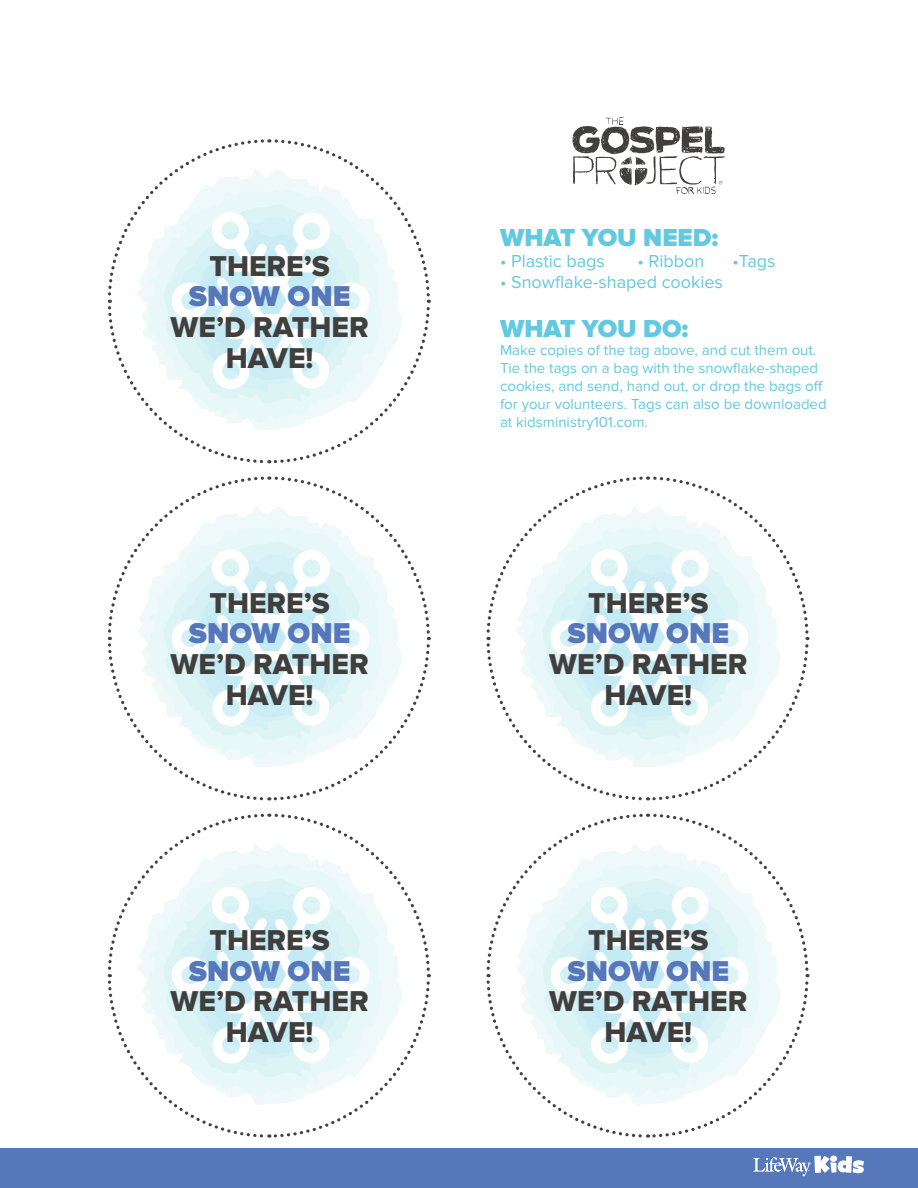
<style>
.page{position:relative;width:918px;height:1188px;background:#fff}
.page>*{position:absolute;margin:0;border:0;box-sizing:border-box;transform-origin:0 0}
.t1{font:29.7px "Proxima Nova Extrabld";color:#403f3e}
.t2{font:900 29.7px "Proxima Nova";color:#5677ba}
.t3{font:900 25.5px "Proxima Nova";color:#63c9e0}
.t4{font:18px "Proxima Nova";color:#63c9e0}
.t5{font:15px/18px "Proxima Nova";color:#63c9e0}
</style>
<div class="page">
<div style="left:0;top:1148px;width:918px;height:40px;background:#5677ba"></div>
<svg style="left:107px;top:139px;width:324px;height:325px"></svg>
<svg style="left:107px;top:476px;width:324px;height:325px"></svg>
<svg style="left:486px;top:476px;width:324px;height:325px"></svg>
<svg style="left:107px;top:813px;width:324px;height:325px"></svg>
<svg style="left:486px;top:813px;width:324px;height:325px"></svg>
<svg style="left:753px;top:1156px;width:111px;height:20px"></svg>
<svg style="left:572px;top:117px;width:154px;height:78px"></svg>
<p class="t1" style="left:209px;top:249px;width:122px">THERE’S</p>
<p class="t2" style="left:189px;top:279px;width:163px">SNOW ONE</p>
<p class="t1" style="left:171px;top:310px;width:200px">WE’D RATHER</p>
<p class="t1" style="left:226px;top:341px;width:89px">HAVE!</p>
<p class="t1" style="left:209px;top:586px;width:122px">THERE’S</p>
<p class="t2" style="left:189px;top:616px;width:163px">SNOW ONE</p>
<p class="t1" style="left:171px;top:647px;width:200px">WE’D RATHER</p>
<p class="t1" style="left:226px;top:678px;width:89px">HAVE!</p>
<p class="t1" style="left:209px;top:923px;width:122px">THERE’S</p>
<p class="t2" style="left:189px;top:954px;width:163px">SNOW ONE</p>
<p class="t1" style="left:171px;top:984px;width:200px">WE’D RATHER</p>
<p class="t1" style="left:226px;top:1015px;width:89px">HAVE!</p>
<p class="t3" style="left:500px;top:222px;width:220px">WHAT YOU NEED:</p>
<p class="t4" style="left:500px;top:250px;width:106px">• Plastic bags</p>
<p class="t4" style="left:638px;top:250px;width:68px">• Ribbon</p>
<p class="t4" style="left:732px;top:250px;width:45px">•Tags</p>
<p class="t4" style="left:500px;top:271px;width:224px">• Snowflake-shaped cookies</p>
<p class="t3" style="left:500px;top:314px;width:190px">WHAT YOU DO:</p>
<p class="t5" style="left:500px;top:341px;width:328px">Make copies of the tag above, and cut them out.<br>Tie the tags on a bag with the snowflake-shaped cookies, and send, hand out, or drop the bags off for your volunteers. Tags can also be downloaded at kidsministry101.com.</p>
<p class="t1" style="left:588px;top:586px;width:122px">THERE’S</p>
<p class="t2" style="left:567px;top:616px;width:163px">SNOW ONE</p>
<p class="t1" style="left:549px;top:647px;width:200px">WE’D RATHER</p>
<p class="t1" style="left:604px;top:678px;width:89px">HAVE!</p>
<p class="t1" style="left:588px;top:923px;width:122px">THERE’S</p>
<p class="t2" style="left:567px;top:954px;width:163px">SNOW ONE</p>
<p class="t1" style="left:549px;top:984px;width:200px">WE’D RATHER</p>
<p class="t1" style="left:604px;top:1015px;width:89px">HAVE!</p>
</div>
